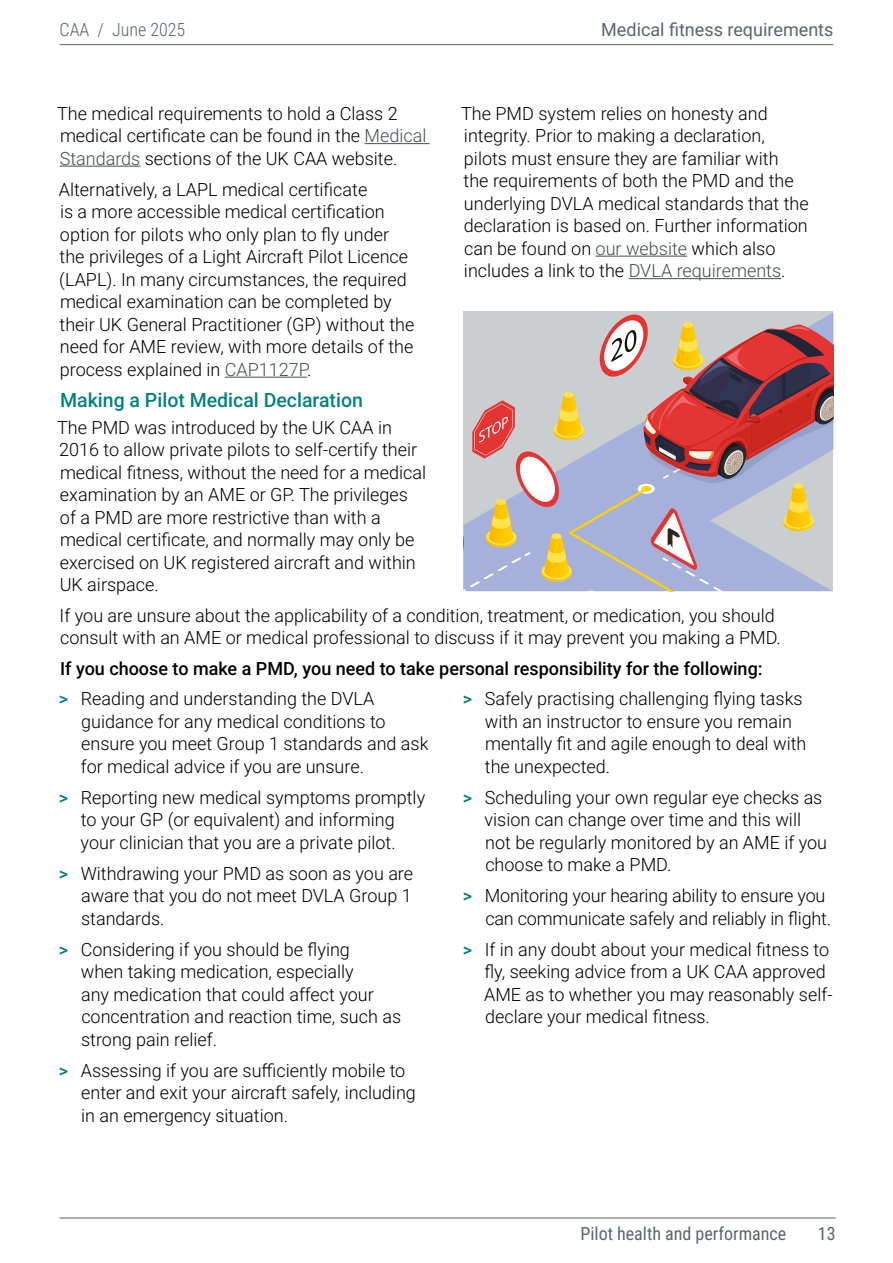
<style>
.page{position:relative;width:893px;height:1263px;background:#fff}
.page>*{position:absolute;margin:0;border:0;box-sizing:border-box;transform-origin:0 0}
.Subhead_03_H3{font:500 19.5px "Roboto";color:#00827e}
.Body_copy_01_P{font:300 18px/22.5px "Roboto";color:#000}
.Body_copy_SUBs_01_P{font:300 18px/22.5px "Roboto";color:#000}
.Body_copy_01_P-2{font:500 18px "Roboto";color:#000}
.t1{font:18px "Roboto Condensed";color:#5a656e}
.t2{font:18px "Roboto";color:#5a656e}
.t3{font:300 18px "Roboto Condensed";color:#5a656e}
.s1{color:#444f51}
.s2{font-weight:500;color:#00827e}
</style>
<div class="page">
<hr style="left:365px;top:143px;width:64px;height:1px;background:#444f51">
<hr style="left:60px;top:166px;width:80px;height:1px;background:#444f51">
<hr style="left:225px;top:377px;width:82px;height:1px;background:#444f51">
<hr style="left:596px;top:256px;width:91px;height:1px;background:#444f51">
<hr style="left:629px;top:278px;width:152px;height:1px;background:#444f51">
<svg style="left:463px;top:312px;width:371px;height:279px;background:#bba5ac"></svg>
<hr style="left:60px;top:44px;width:773px;height:1px;background:#5a656e">
<hr style="left:60px;top:1217px;width:776px;height:1px;background:#5a656e">
<p class="t3" style="left:60px;top:17px;width:127px">CAA / June 2025</p>
<p class="Body_copy_01_P" style="left:57px;top:101px;width:371px">The medical requirements to hold a Class 2 medical certificate can be found in the <span class="s1">Medical<br>Standards</span> sections of the UK CAA website.</p>
<p class="Body_copy_01_P" style="left:59px;top:177px;width:357px">Alternatively, a LAPL medical certificate<br>is a more accessible medical certification option for pilots who only plan to fly under the privileges of a Light Aircraft Pilot Licence (LAPL). In many circumstances, the required medical examination can be completed by their UK General Practitioner (GP) without the need for AME review, with more details of the process explained in <span class="s1">CAP1127P</span>.</p>
<h3 class="Subhead_03_H3" style="left:60px;top:386px;width:304px">Making a Pilot Medical Declaration</h3>
<p class="Body_copy_01_P" style="left:57px;top:415px;width:370px">The PMD was introduced by the UK CAA in 2016 to allow private pilots to self-certify their medical fitness, without the need for a medical examination by an AME or GP. The privileges<br>of a PMD are more restrictive than with a medical certificate, and normally may only be exercised on UK registered aircraft and within UK airspace.</p>
<p class="t2" style="left:601px;top:17px;width:234px">Medical fitness requirements</p>
<p class="Body_copy_01_P" style="left:461px;top:101px;width:349px">The PMD system relies on honesty and integrity. Prior to making a declaration, pilots must ensure they are familiar with<br>the requirements of both the PMD and the underlying DVLA medical standards that the declaration is based on. Further information can be found on <span class="s1">our website</span> which also includes a link to the <span class="s1">DVLA requirements</span>.</p>
<p class="Body_copy_01_P" style="left:60px;top:603px;width:723px">If you are unsure about the applicability of a condition, treatment, or medication, you should consult with an AME or medical professional to discuss if it may prevent you making a PMD.</p>
<p class="Body_copy_01_P-2" style="left:60px;top:656px;width:704px">If you choose to make a PMD, you need to take personal responsibility for the following:</p>
<p class="Body_copy_SUBs_01_P" style="left:81px;top:687px;width:349px;text-indent:-22px"><span class="s2">&gt;</span> Reading and understanding the DVLA guidance for any medical conditions to ensure you meet Group 1 standards and ask for medical advice if you are unsure.</p>
<p class="Body_copy_SUBs_01_P" style="left:59px;top:785px;width:368px;text-align:center"><span class="s2">&gt;</span> Reporting new medical symptoms promptly to your GP (or equivalent) and informing<br>your clinician that you are a private pilot.</p>
<p class="Body_copy_SUBs_01_P" style="left:81px;top:861px;width:334px;text-align:justify;text-indent:-22px"><span class="s2">&gt;</span> Withdrawing your PMD as soon as you are aware that you do not meet DVLA Group 1 standards.</p>
<p class="Body_copy_SUBs_01_P" style="left:81px;top:937px;width:322px;text-indent:-22px"><span class="s2">&gt;</span> Considering if you should be flying<br>when taking medication, especially<br>any medication that could affect your concentration and reaction time, such as strong pain relief.</p>
<p class="Body_copy_SUBs_01_P" style="left:81px;top:1058px;width:336px;text-indent:-22px"><span class="s2">&gt;</span> Assessing if you are sufficiently mobile to enter and exit your aircraft safely, including in an emergency situation.</p>
<p class="Body_copy_SUBs_01_P" style="left:485px;top:687px;width:323px;text-indent:-22px"><span class="s2">&gt;</span> Safely practising challenging flying tasks with an instructor to ensure you remain mentally fit and agile enough to deal with the unexpected.</p>
<p class="Body_copy_SUBs_01_P" style="left:484px;top:785px;width:344px;text-indent:-22px"><span class="s2">&gt;</span> Scheduling your own regular eye checks as vision can change over time and this will not be regularly monitored by an AME if you choose to make a PMD.</p>
<p class="Body_copy_SUBs_01_P" style="left:485px;top:884px;width:347px;text-indent:-22px"><span class="s2">&gt;</span> Monitoring your hearing ability to ensure you can communicate safely and reliably in flight.</p>
<p class="Body_copy_SUBs_01_P" style="left:484px;top:937px;width:350px;text-indent:-21px"><span class="s2">&gt;</span> If in any doubt about your medical fitness to fly, seeking advice from a UK CAA approved AME as to whether you may reasonably self&shy;declare your medical fitness.</p>
<p class="t1" style="left:580px;top:1221px;width:207px">Pilot health and performance</p>
<p class="t1" style="left:818px;top:1221px;width:19px">13</p>
</div>
